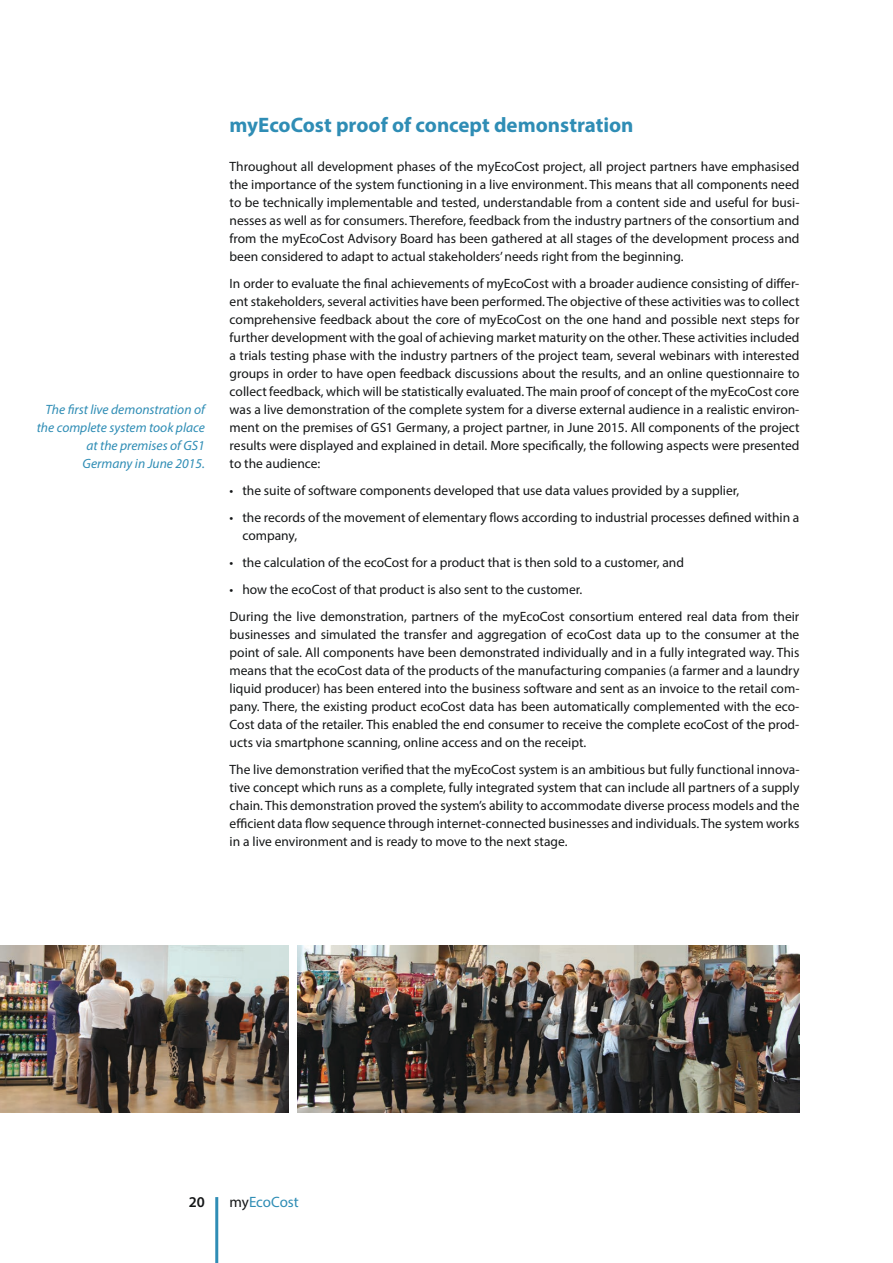
<style>
.page{position:relative;width:893px;height:1263px;background:#fff}
.page>*{position:absolute;margin:0;border:0;box-sizing:border-box;transform-origin:0 0}
.t1{font:700 21px "Myriad Pro";color:#2f8db5}
.t2{font:15px "Myriad Pro";color:#2f8db5}
.t3{font:600 15px "Myriad Pro";color:#141617}
.t4{font:13.5px/18px "Myriad Pro";color:#141617;text-align:justify}
.t5{font:italic 13.5px/18px "Myriad Pro";color:#2f8db5;text-align:right}
.s1{color:#141617}
</style>
<div class="page">
<img style="left:0;top:946px;width:289px;height:166px">
<img style="left:297px;top:946px;width:502px;height:166px">
<hr style="left:215px;top:1197px;width:3px;height:66px;background:#2f8db5">
<p class="t5" style="left:37px;top:400px;width:170px">The first live demonstration of the complete system took place at the premises of GS1<br>Germany in June 2015.</p>
<h1 class="t1" style="left:230px;top:111px;width:405px">myEcoCost proof of concept demonstration</h1>
<p class="t4" style="left:230px;top:157px;width:571px">Throughout all development phases of the myEcoCost project, all project partners have emphasised the importance of the system functioning in a live environment. This means that all components need to be technically implementable and tested, understandable from a content side and useful for busi&shy;nesses as well as for consumers. Therefore, feedback from the industry partners of the consortium and from the myEcoCost Advisory Board has been gathered at all stages of the development process and been considered to adapt to actual stakeholders’ needs right from the beginning.</p>
<p class="t4" style="left:230px;top:274px;width:571px">In order to evaluate the final achievements of myEcoCost with a broader audience consisting of differ&shy;ent stakeholders, several activities have been performed. The objective of these activities was to collect comprehensive feedback about the core of myEcoCost on the one hand and possible next steps for further development with the goal of achieving market maturity on the other. These activities included a trials testing phase with the industry partners of the project team, several webinars with interested groups in order to have open feedback discussions about the results, and an online questionnaire to collect feedback, which will be statistically evaluated. The main proof of concept of the myEcoCost core was a live demonstration of the complete system for a diverse external audience in a realistic environ&shy;ment on the premises of GS1 Germany, a project partner, in June 2015. All components of the project results were displayed and explained in detail. More specifically, the following aspects were presented to the audience:</p>
<p class="t4" style="left:230px;top:481px;width:511px">• the suite of software components developed that use data values provided by a supplier,</p>
<p class="t4" style="left:242px;top:508px;width:559px;text-indent:-13px">• the records of the movement of elementary flows according to industrial processes defined within a company,</p>
<p class="t4" style="left:230px;top:553px;width:456px">• the calculation of the ecoCost for a product that is then sold to a customer, and</p>
<p class="t4" style="left:230px;top:576px;width:571px;line-height:27px">• how the ecoCost of that product is also sent to the customer.<br>During the live demonstration, partners of the myEcoCost consortium entered real data from their</p>
<p class="t4" style="left:230px;top:625px;width:571px">businesses and simulated the transfer and aggregation of ecoCost data up to the consumer at the point of sale. All components have been demonstrated individually and in a fully integrated way. This means that the ecoCost data of the products of the manufacturing companies (a farmer and a laundry liquid producer) has been entered into the business software and sent as an invoice to the retail com&shy;pany. There, the existing product ecoCost data has been automatically complemented with the eco-Cost data of the retailer. This enabled the end consumer to receive the complete ecoCost of the prod&shy;ucts via smartphone scanning, online access and on the receipt.</p>
<p class="t4" style="left:230px;top:760px;width:571px">The live demonstration verified that the myEcoCost system is an ambitious but fully functional innova&shy;tive concept which runs as a complete, fully integrated system that can include all partners of a supply chain. This demonstration proved the system’s ability to accommodate diverse process models and the efficient data flow sequence through internet-connected businesses and individuals. The system works in a live environment and is ready to move to the next stage.</p>
<p class="t3" style="left:189px;top:1193px;width:18px">20</p>
<p class="t2" style="left:230px;top:1193px;width:71px"><span class="s1">my</span>EcoCost</p>
</div>
